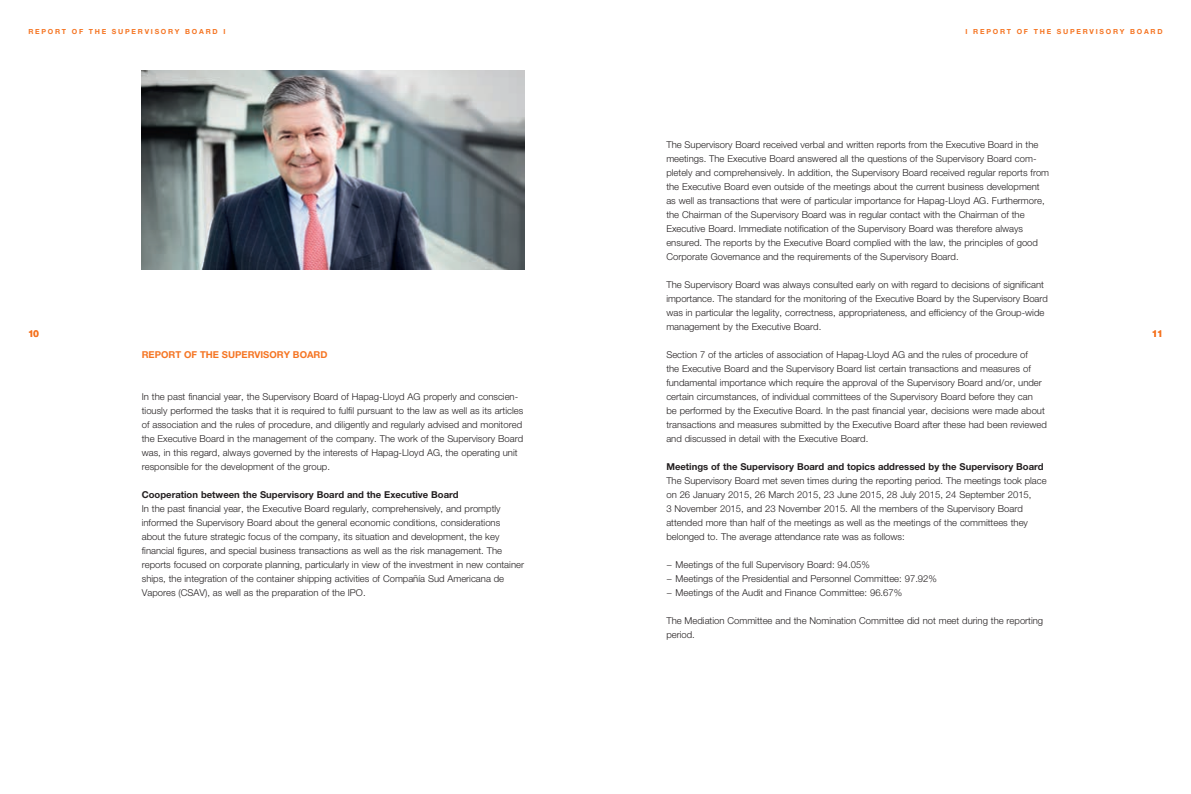
<style>
.page{position:relative;width:1191px;height:794px;background:#fff}
.page>*{position:absolute;margin:0;border:0;box-sizing:border-box;transform-origin:0 0}
.t1{font:300 9.5px/14px "Helvetica Neue LT";color:#231f20}
.t2{font:700 9.5px "Helvetica Neue LT";color:#231f20}
.t3{font:700 9.5px "Helvetica Neue LT";color:#f57523}
.t4{font:700 7px "Helvetica Neue LT";letter-spacing:.25em;color:#f57523}
</style>
<div class="page">
<img style="left:142px;top:71px;width:382px;height:198px">
<p class="t4" style="left:28px;top:27px;width:198px">REPORT OF THE SUPERVISORY BOARD I</p>
<p class="t4" style="left:965px;top:27px;width:198px">I REPORT OF THE SUPERVISORY BOARD</p>
<p class="t1" style="left:666px;top:137px;width:384px">The Supervisory Board received verbal and written reports from the Executive Board in the meetings. The Executive Board answered all the questions of the Supervisory Board com&shy;pletely and comprehensively. In addition, the Supervisory Board received regular reports from the Executive Board even outside of the meetings about the current business development as well as transactions that were of particular importance for Hapag-Lloyd AG. Furthermore, the Chairman of the Supervisory Board was in regular contact with the Chairman of the Executive Board. Immediate notification of the Supervisory Board was therefore always ensured. The reports by the Executive Board complied with the law, the principles of good Corporate Governance and the requirements of the Supervisory Board.</p>
<p class="t1" style="left:666px;top:277px;width:383px">The Supervisory Board was always consulted early on with regard to decisions of significant importance. The standard for the monitoring of the Executive Board by the Supervisory Board was in particular the legality, correctness, appropriateness, and efficiency of the Group-wide management by the Executive Board.</p>
<p class="t1" style="left:666px;top:347px;width:382px">Section 7 of the articles of association of Hapag-Lloyd AG and the rules of procedure of<br>the Executive Board and the Supervisory Board list certain transactions and measures of fundamental importance which require the approval of the Supervisory Board and/or, under certain circumstances, of individual committees of the Supervisory Board before they can<br>be performed by the Executive Board. In the past financial year, decisions were made about transactions and measures submitted by the Executive Board after these had been reviewed and discussed in detail with the Executive Board.</p>
<p class="t2" style="left:666px;top:461px;width:379px">Meetings of the Supervisory Board and topics addressed by the Supervisory Board</p>
<p class="t1" style="left:666px;top:473px;width:382px">The Supervisory Board met seven times during the reporting period. The meetings took place on 26 January 2015, 26 March 2015, 23 June 2015, 28 July 2015, 24 September 2015,<br>3 November 2015, and 23 November 2015. All the members of the Supervisory Board attended more than half of the meetings as well as the meetings of the committees they belonged to. The average attendance rate was as follows:</p>
<p class="t1" style="left:666px;top:557px;width:272px">− Meetings of the full Supervisory Board: 94.05%<br>− Meetings of the Presidential and Personnel Committee: 97.92% − Meetings of the Audit and Finance Committee: 96.67%</p>
<p class="t1" style="left:666px;top:613px;width:378px">The Mediation Committee and the Nomination Committee did not meet during the reporting period.</p>
<p class="t3" style="left:28px;top:328px;width:12px">10</p>
<p class="t3" style="left:1152px;top:328px;width:12px">11</p>
<p class="t3" style="left:142px;top:349px;width:187px">REPORT OF THE SUPERVISORY BOARD</p>
<p class="t1" style="left:142px;top:389px;width:383px">In the past financial year, the Supervisory Board of Hapag-Lloyd AG properly and conscien&shy;tiously performed the tasks that it is required to fulfil pursuant to the law as well as its articles of association and the rules of procedure, and diligently and regularly advised and monitored the Executive Board in the management of the company. The work of the Supervisory Board was, in this regard, always governed by the interests of Hapag-Lloyd AG, the operating unit responsible for the development of the group.</p>
<p class="t2" style="left:142px;top:489px;width:318px">Cooperation between the Supervisory Board and the Executive Board</p>
<p class="t1" style="left:142px;top:501px;width:384px">In the past financial year, the Executive Board regularly, comprehensively, and promptly informed the Supervisory Board about the general economic conditions, considerations about the future strategic focus of the company, its situation and development, the key financial figures, and special business transactions as well as the risk management. The reports focused on corporate planning, particularly in view of the investment in new container ships, the integration of the container shipping activities of Compañía Sud Americana de Vapores (CSAV), as well as the preparation of the IPO.</p>
</div>
